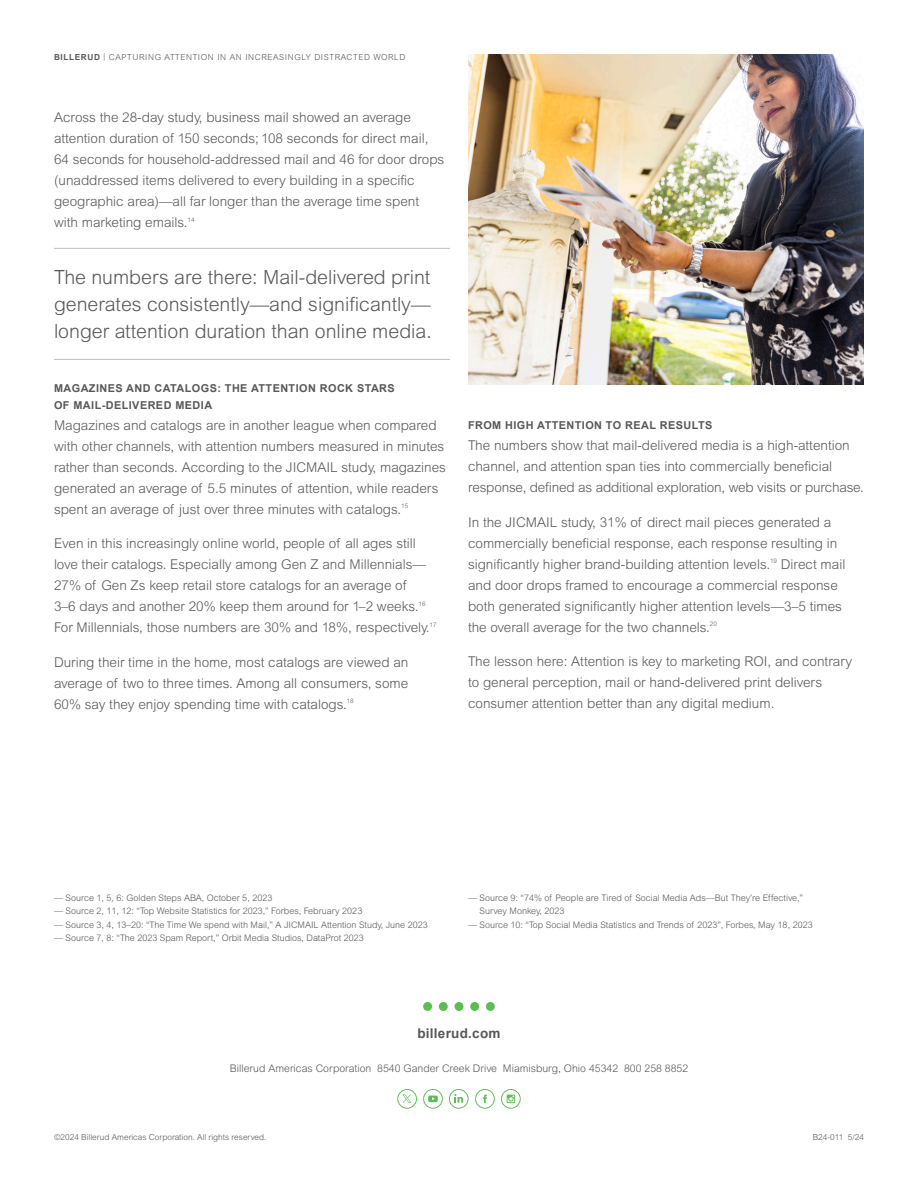
<style>
.page{position:relative;width:918px;height:1188px;background:#fff}
.page>*{position:absolute;margin:0;border:0;box-sizing:border-box;transform-origin:0 0}
.Pull_Quote_12_18{font:300 19.5px/27px "Arial MT Std";color:#57585a;text-align:justify}
.Body_9_14{font:300 13.5px/21px "Arial MT Std";color:#57585a}
.t1{font:700 13.5px "Arial";letter-spacing:.02em;color:#57585a}
.Body_Subhead_7_25_14{font:700 10.8px/16.5px "Arial";letter-spacing:.04em;color:#57585a}
.t2{font:300 10.5px "Arial MT Std";color:#57585a}
.Footnotes{font:300 9px/13.5px "Arial MT Std";color:#57585a}
.t3{font:300 8.25px "Arial MT Std";color:#57585a}
.t4{font:300 8.25px "Arial MT Std";letter-spacing:.075em;color:#57585a}
.s1{font-family:"Arial";font-weight:700}
</style>
<div class="page">
<hr style="left:54px;top:248px;width:396px;height:1px;background:#bcbdc0">
<hr style="left:54px;top:359px;width:396px;height:1px;background:#bcbdc0">
<img style="left:468px;top:54px;width:396px;height:330px">
<svg style="left:423px;top:1002px;width:9px;height:9px"></svg>
<div style="left:439px;top:1002px;width:9px;height:9px;background:#5ebc55;border-radius:50%"></div>
<div style="left:455px;top:1002px;width:8px;height:9px;background:#5ebc55;border-radius:50%"></div>
<div style="left:470px;top:1002px;width:9px;height:9px;background:#5ebc55;border-radius:50%"></div>
<div style="left:486px;top:1002px;width:9px;height:9px;background:#5ebc55;border-radius:50%"></div>
<svg style="left:475px;top:1089px;width:20px;height:20px"></svg>
<svg style="left:501px;top:1089px;width:20px;height:20px"></svg>
<svg style="left:449px;top:1089px;width:20px;height:20px"></svg>
<svg style="left:423px;top:1089px;width:20px;height:20px"></svg>
<svg style="left:397px;top:1089px;width:20px;height:20px"></svg>
<p class="t4" style="left:54px;top:52px;width:353px"><span class="s1">BILLERUD</span> | CAPTURING ATTENTION IN AN INCREASINGLY DISTRACTED WORLD</p>
<p class="Body_9_14" style="left:54px;top:107px;width:392px">Across the 28-day study, business mail showed an average attention duration of 150 seconds; 108 seconds for direct mail, 64 seconds for household-addressed mail and 46 for door drops (unaddressed items delivered to every building in a specific geographic area)—all far longer than the average time spent with marketing emails.<sup>14</sup></p>
<p class="Pull_Quote_12_18" style="left:54px;top:264px;width:379px">The numbers are there: Mail-delivered print generates consistently—and significantly— longer attention duration than online media.</p>
<p class="Body_Subhead_7_25_14" style="left:54px;top:380px;width:342px">MAGAZINES AND CATALOGS: THE ATTENTION ROCK STARS<br>OF MAIL-DELIVERED MEDIA</p>
<p class="Body_9_14" style="left:54px;top:414px;width:394px">Magazines and catalogs are in another league when compared with other channels, with attention numbers measured in minutes rather than seconds. According to the JICMAIL study, magazines generated an average of 5.5 minutes of attention, while readers spent an average of just over three minutes with catalogs.<sup>15</sup></p>
<p class="Body_9_14" style="left:54px;top:533px;width:384px">Even in this increasingly online world, people of all ages still love their catalogs. Especially among Gen Z and Millennials— 27% of Gen Zs keep retail store catalogs for an average of<br>3–6 days and another 20% keep them around for 1–2 weeks.<sup>16<br></sup>For Millennials, those numbers are 30% and 18%, respectively.<sup>17</sup></p>
<p class="Body_9_14" style="left:54px;top:651px;width:356px;text-align:justify">During their time in the home, most catalogs are viewed an average of two to three times. Among all consumers, some 60% say they enjoy spending time with catalogs.<sup>18</sup></p>
<p class="Body_Subhead_7_25_14" style="left:468px;top:418px;width:246px">FROM HIGH ATTENTION TO REAL RESULTS</p>
<p class="Body_9_14" style="left:468px;top:435px;width:398px">The numbers show that mail-delivered media is a high-attention channel, and attention span ties into commercially beneficial response, defined as additional exploration, web visits or purchase.</p>
<p class="Body_9_14" style="left:468px;top:512px;width:379px">In the JICMAIL study, 31% of direct mail pieces generated a commercially beneficial response, each response resulting in significantly higher brand-building attention levels.<sup>19</sup> Direct mail and door drops framed to encourage a commercial response both generated significantly higher attention levels—3–5 times the overall average for the two channels.<sup>20</sup></p>
<p class="Body_9_14" style="left:468px;top:651px;width:386px">The lesson here: Attention is key to marketing ROI, and contrary to general perception, mail or hand-delivered print delivers consumer attention better than any digital medium.</p>
<p class="Footnotes" style="left:54px;top:891px;width:220px">— Source 1, 5, 6: Golden Steps ABA, October 5, 2023</p>
<p class="Footnotes" style="left:54px;top:904px;width:310px">— Source 2, 11, 12: “Top Website Statistics for 2023,” Forbes, February 2023</p>
<p class="Footnotes" style="left:54px;top:918px;width:375px">— Source 3, 4, 13–20: “The Time We spend with Mail,” A JICMAIL Attention Study, June 2023</p>
<p class="Footnotes" style="left:54px;top:931px;width:312px">— Source 7, 8: “The 2023 Spam Report,” Orbit Media Studios, DataProt 2023</p>
<p class="Footnotes" style="left:480px;top:891px;width:325px;text-indent:-12px">— Source 9: “74% of People are Tired of Social Media Ads—But They’re Effective,”<br>Survey Monkey, 2023</p>
<p class="Footnotes" style="left:468px;top:918px;width:346px">— Source 10: “Top Social Media Statistics and Trends of 2023”, Forbes, May 18, 2023</p>
<p class="t1" style="left:417px;top:1024px;width:85px">billerud.com</p>
<p class="t2" style="left:230px;top:1063px;width:460px">Billerud Americas Corporation 8540 Gander Creek Drive Miamisburg, Ohio 45342 800 258 8852</p>
<p class="t3" style="left:54px;top:1132px;width:214px">©2024 Billerud Americas Corporation. All rights reserved.</p>
<p class="t3" style="left:813px;top:1132px;width:53px">B24-011 5/24</p>
</div>
